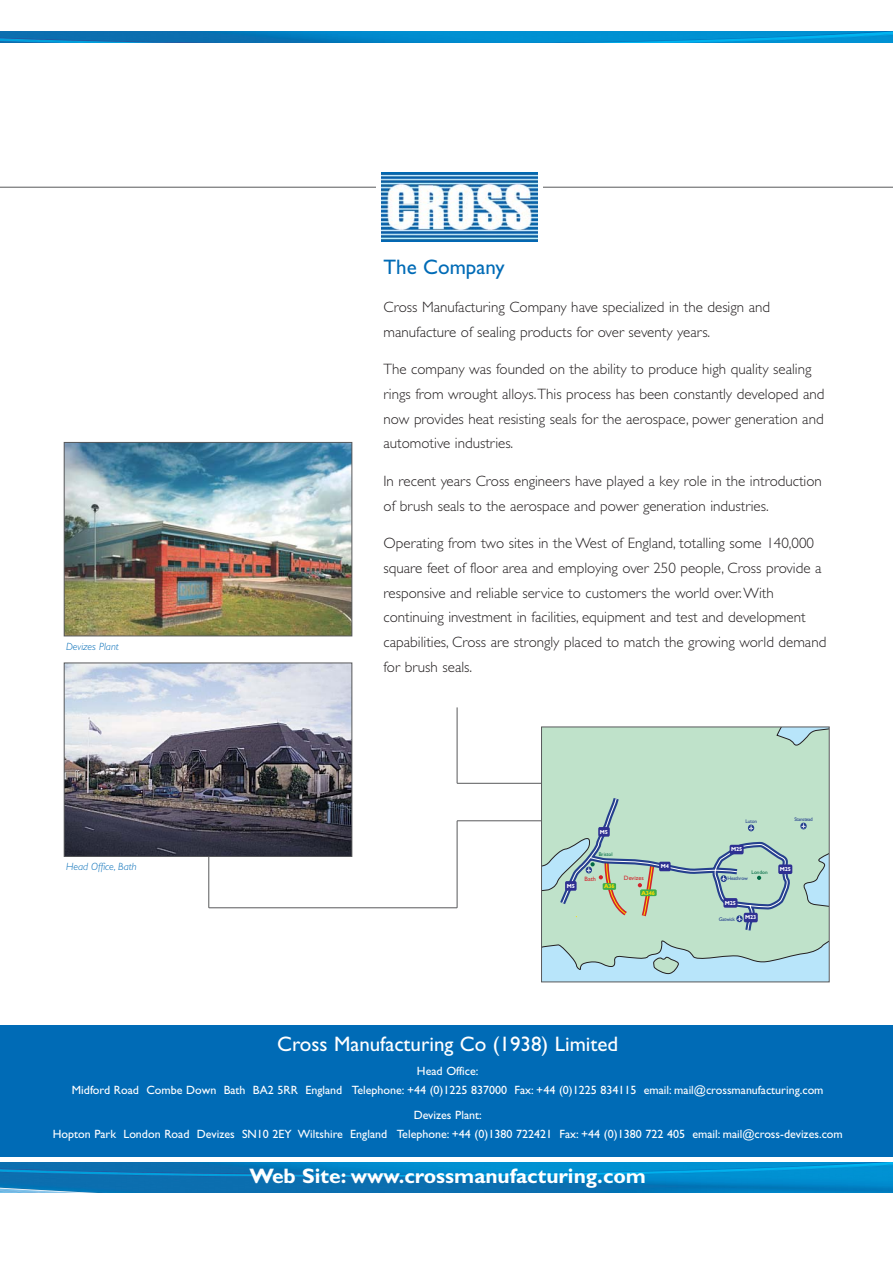
<style>
.page{position:relative;width:893px;height:1263px;background:#fff}
.page>*{position:absolute;margin:0;border:0;box-sizing:border-box;transform-origin:0 0}
.t1{font:700 21px "Gill Sans";color:#fff}
.t2{font:21px "Gill Sans";color:#fff}
.t3{font:21px "Gill Sans";color:#006bb6}
.t4{font:300 15px/24.8px "Gill Sans";color:#231f20}
.t5{font:12px/18.8px "Gill Sans";color:#fff;text-align:center}
.t6{font:italic 300 10.5px "Gill Sans";color:#006bb6}
.t7{font:6.3px "Gill Sans";color:#d2232a}
.t8{font:700 5.7px "Gill Sans";letter-spacing:-.04em;color:#fff}
.t9{font:700 5.7px "Gill Sans";letter-spacing:-.04em;color:#fd0}
.t10{font:5.25px "Gill Sans";letter-spacing:-.04em;color:#25408e}
.t11{font:5.25px "Gill Sans";color:#006a44}
</style>
<div class="page">
<hr style="left:0;top:187px;width:892px;height:1px;background:#58595b">
<img style="left:0;top:31px;width:892px;height:12px">
<img style="left:0;top:1163px;width:892px;height:30px">
<div style="left:0;top:1025px;width:892px;height:132px;background:#006bb6"></div>
<hr style="left:457px;top:783px;width:84px;height:1px;background:#58595b">
<hr style="left:456px;top:707px;width:1px;height:76px;background:#58595b">
<hr style="left:457px;top:820px;width:84px;height:1px;background:#58595b">
<hr style="left:456px;top:821px;width:1px;height:87px;background:#58595b">
<hr style="left:209px;top:907px;width:248px;height:1px;background:#58595b">
<hr style="left:208px;top:851px;width:1px;height:57px;background:#58595b">
<svg style="left:543px;top:729px;width:284px;height:251px;fill:#bfe2ca"></svg>
<div style="left:778px;top:864px;width:14px;height:10px;background:#2e3092;border-radius:2px"></div>
<svg style="left:800px;top:823px;width:6px;height:6px"></svg>
<svg style="left:555px;top:792px;width:234px;height:143px"></svg>
<img style="left:66px;top:444px;width:284px;height:190px">
<div style="left:64px;top:442px;width:288px;height:194px;border:1px solid #58595b"></div>
<img style="left:66px;top:665px;width:284px;height:190px">
<div style="left:64px;top:663px;width:288px;height:194px;border:1px solid #58595b"></div>
<div style="left:376px;top:162px;width:166px;height:90px;background:#fff"></div>
<img style="left:381px;top:172px;width:156px;height:70px">
<p class="t6" style="left:66px;top:642px;width:54px">Devizes Plant</p>
<p class="t6" style="left:66px;top:863px;width:72px">Head Office, Bath</p>
<h1 class="t3" style="left:383px;top:260px;width:123px">The Company</h1>
<p class="t4" style="left:383px;top:296px;width:388px">Cross Manufacturing Company have specialized in the design and manufacture of sealing products for over seventy years.</p>
<p class="t4" style="left:383px;top:358px;width:442px">The company was founded on the ability to produce high quality sealing rings from wrought alloys.This process has been constantly developed and now provides heat resisting seals for the aerospace, power generation and automotive industries.</p>
<p class="t4" style="left:383px;top:470px;width:440px">In recent years Cross engineers have played a key role in the introduction of brush seals to the aerospace and power generation industries.</p>
<p class="t4" style="left:383px;top:532px;width:444px">Operating from two sites in the West of England, totalling some 140,000 square feet of floor area and employing over 250 people, Cross provide a responsive and reliable service to customers the world over.With continuing investment in facilities, equipment and test and development capabilities, Cross are strongly placed to match the growing world demand for brush seals.</p>
<p class="t8" style="left:567px;top:884px;width:10px">M5</p>
<p class="t8" style="left:600px;top:830px;width:10px">M5</p>
<p class="t11" style="left:598px;top:852px;width:16px">Bristol</p>
<p class="t7" style="left:584px;top:877px;width:13px">Bath</p>
<p class="t7" style="left:624px;top:876px;width:21px">Devizes</p>
<p class="t9" style="left:604px;top:884px;width:12px">A36</p>
<p class="t8" style="left:660px;top:864px;width:10px">M4</p>
<p class="t9" style="left:641px;top:891px;width:15px">A346</p>
<p class="t10" style="left:745px;top:819px;width:13px">Luton</p>
<p class="t8" style="left:731px;top:847px;width:13px">M25</p>
<p class="t11" style="left:751px;top:871px;width:18px">London</p>
<p class="t10" style="left:727px;top:876px;width:22px">Heathrow</p>
<p class="t8" style="left:724px;top:901px;width:13px">M25</p>
<p class="t10" style="left:718px;top:917px;width:18px">Gatwick</p>
<p class="t8" style="left:745px;top:915px;width:13px">M23</p>
<p class="t10" style="left:794px;top:817px;width:20px">Stanstead</p>
<p class="t8" style="left:780px;top:867px;width:13px">M25</p>
<h1 class="t2" style="left:277px;top:1036px;width:342px">Cross Manufacturing Co (1938) Limited</h1>
<p class="t5" style="left:72px;top:1063px;width:753px">Head Office:<br>Midford Road Combe Down Bath BA2 5RR England Telephone: +44 (0)1225 837000 Fax: +44 (0)1225 834115 email: mail@crossmanufacturing.com</p>
<p class="t5" style="left:53px;top:1107px;width:791px">Devizes Plant:<br>Hopton Park London Road Devizes SN10 2EY Wiltshire England Telephone: +44 (0)1380 722421 Fax: +44 (0)1380 722 405 email: mail@cross-devizes.com</p>
<h1 class="t1" style="left:249px;top:1169px;width:398px">Web Site: www.crossmanufacturing.com</h1>
</div>
